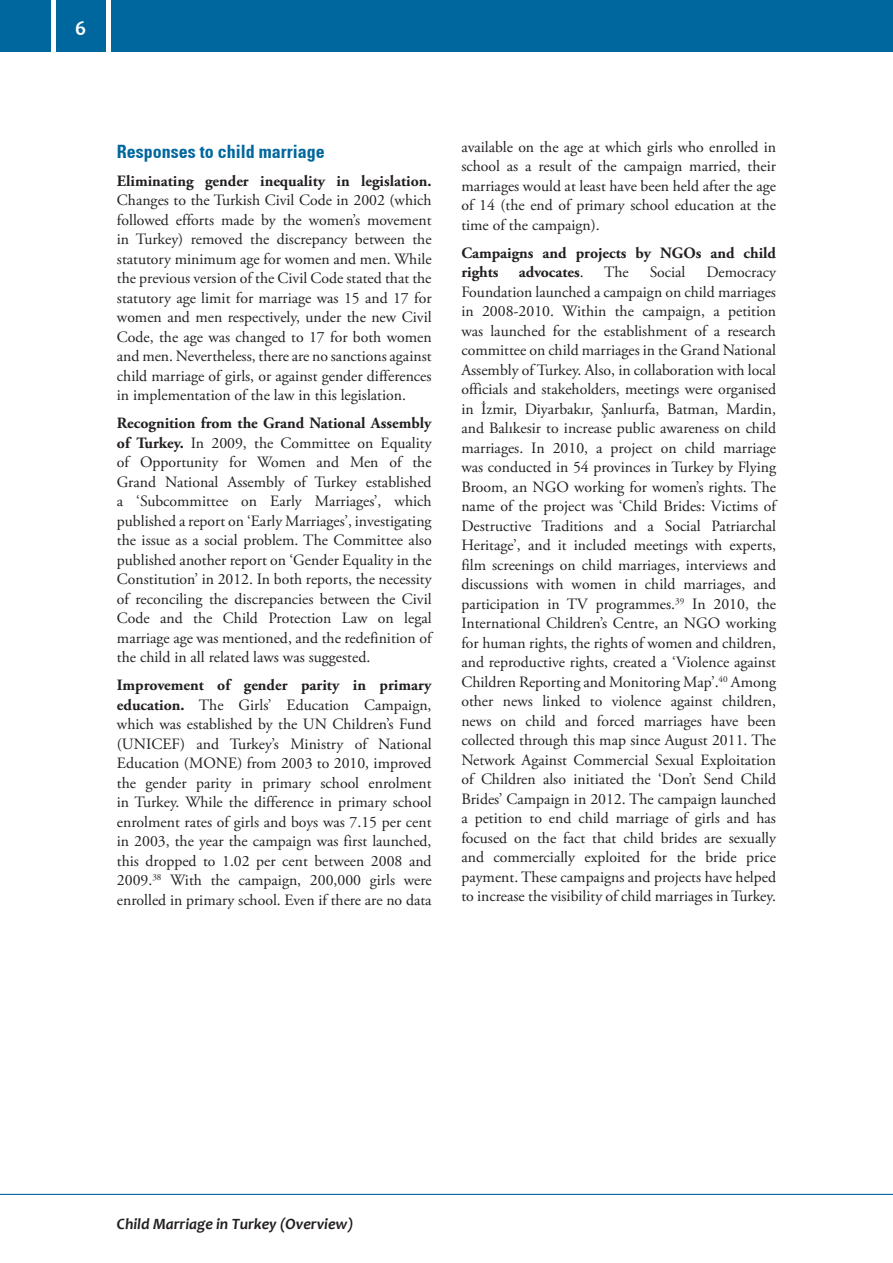
<style>
.page{position:relative;width:893px;height:1263px;background:#fff}
.page>*{position:absolute;margin:0;border:0;box-sizing:border-box;transform-origin:0 0}
.t1{font:700 21px "Candara";color:#fff}
.t2{font:700 condensed 18px "Univers";color:#00679e}
.t3{font:15.75px/19.5px "Adobe Garamond Pro";color:#231f20;text-align:justify}
.t4{font:700 15.75px/19.5px "Adobe Garamond Pro";color:#231f20}
.t5{font:italic 700 15.75px "Candara";color:#231f20}
.s1{font-weight:700}
.s2{font-weight:400}
</style>
<div class="page">
<div style="left:0;top:0;width:893px;height:51px;background:#00679e"></div>
<div style="left:106px;top:0;width:5px;height:60px;background:#fff"></div>
<hr style="left:51px;top:0;width:4px;height:60px;background:#fff">
<hr style="left:0;top:1194px;width:893px;height:1px;background:#00679e">
<h1 class="t1" style="left:75px;top:15px;width:13px">6</h1>
<p class="t2" style="left:117px;top:140px;width:209px">Responses to child marriage</p>
<p class="t4" style="left:117px;top:171px;width:316px">Eliminating gender inequality in legislation.</p>
<p class="t3" style="left:117px;top:191px;width:316px">Changes to the Turkish Civil Code in 2002 (which followed efforts made by the women’s movement in Turkey) removed the discrepancy between the statutory minimum age for women and men. While the previous version of the Civil Code stated that the statutory age limit for marriage was 15 and 17 for women and men respectively, under the new Civil Code, the age was changed to 17 for both women and men. Nevertheless, there are no sanctions against child marriage of girls, or against gender differences in implementation of the law in this legislation.</p>
<p class="t3" style="left:117px;top:414px;width:316px"><span class="s1">Recognition from the Grand National Assembly of Turkey.</span> In 2009, the Committee on Equality of Opportunity for Women and Men of the Grand National Assembly of Turkey established a ‘Subcommittee on Early Marriages’, which published a report on ‘Early Marriages’, investigating the issue as a social problem. The Committee also published another report on ‘Gender Equality in the Constitution’ in 2012. In both reports, the necessity of reconciling the discrepancies between the Civil Code and the Child Protection Law on legal marriage age was mentioned, and the redefinition of the child in all related laws was suggested.</p>
<p class="t3" style="left:117px;top:676px;width:316px"><span class="s1">Improvement of gender parity in primary education.</span> The Girls’ Education Campaign, which was established by the UN Children’s Fund (UNICEF) and Turkey’s Ministry of National Education (MONE) from 2003 to 2010, improved the gender parity in primary school enrolment in Turkey. While the difference in primary school enrolment rates of girls and boys was 7.15 per cent in 2003, the year the campaign was first launched, this dropped to 1.02 per cent between 2008 and 2009.<sup>38</sup> With the campaign, 200,000 girls were enrolled in primary school. Even if there are no data</p>
<p class="t3" style="left:461px;top:138px;width:316px">available on the age at which girls who enrolled in school as a result of the campaign married, their marriages would at least have been held after the age of 14 (the end of primary school education at the time of the campaign).</p>
<p class="t4" style="left:461px;top:243px;width:316px">Campaigns and projects by NGOs and child rights</p>
<p class="t4" style="left:519px;top:263px;width:67px">advocates<span class="s2">.</span></p>
<p class="t3" style="left:604px;top:263px;width:26px">The</p>
<p class="t3" style="left:650px;top:263px;width:37px">Social</p>
<p class="t3" style="left:461px;top:263px;width:316px;text-indent:245px">Democracy Foundation launched a campaign on child marriages in 2008-2010. Within the campaign, a petition was launched for the establishment of a research committee on child marriages in the Grand National Assembly of Turkey. Also, in collaboration with local officials and stakeholders, meetings were organised in İzmir, Diyarbakır, Şanlıurfa, Batman, Mardin, and Balıkesir to increase public awareness on child marriages. In 2010, a project on child marriage was conducted in 54 provinces in Turkey by Flying Broom, an NGO working for women’s rights. The name of the project was ‘Child Brides: Victims of Destructive Traditions and a Social Patriarchal Heritage’, and it included meetings with experts, film screenings on child marriages, interviews and discussions with women in child marriages, and participation in TV programmes.<sup>39</sup> In 2010, the International Children’s Centre, an NGO working for human rights, the rights of women and children, and reproductive rights, created a ‘Violence against Children Reporting and Monitoring Map’.<sup>40</sup> Among other news linked to violence against children, news on child and forced marriages have been collected through this map since August 2011. The Network Against Commercial Sexual Exploitation of Children also initiated the ‘Don’t Send Child Brides’ Campaign in 2012. The campaign launched a petition to end child marriage of girls and has focused on the fact that child brides are sexually and commercially exploited for the bride price payment. These campaigns and projects have helped to increase the visibility of child marriages in Turkey.</p>
<p class="t5" style="left:117px;top:1214px;width:238px">Child Marriage in Turkey (Overview)</p>
</div>
